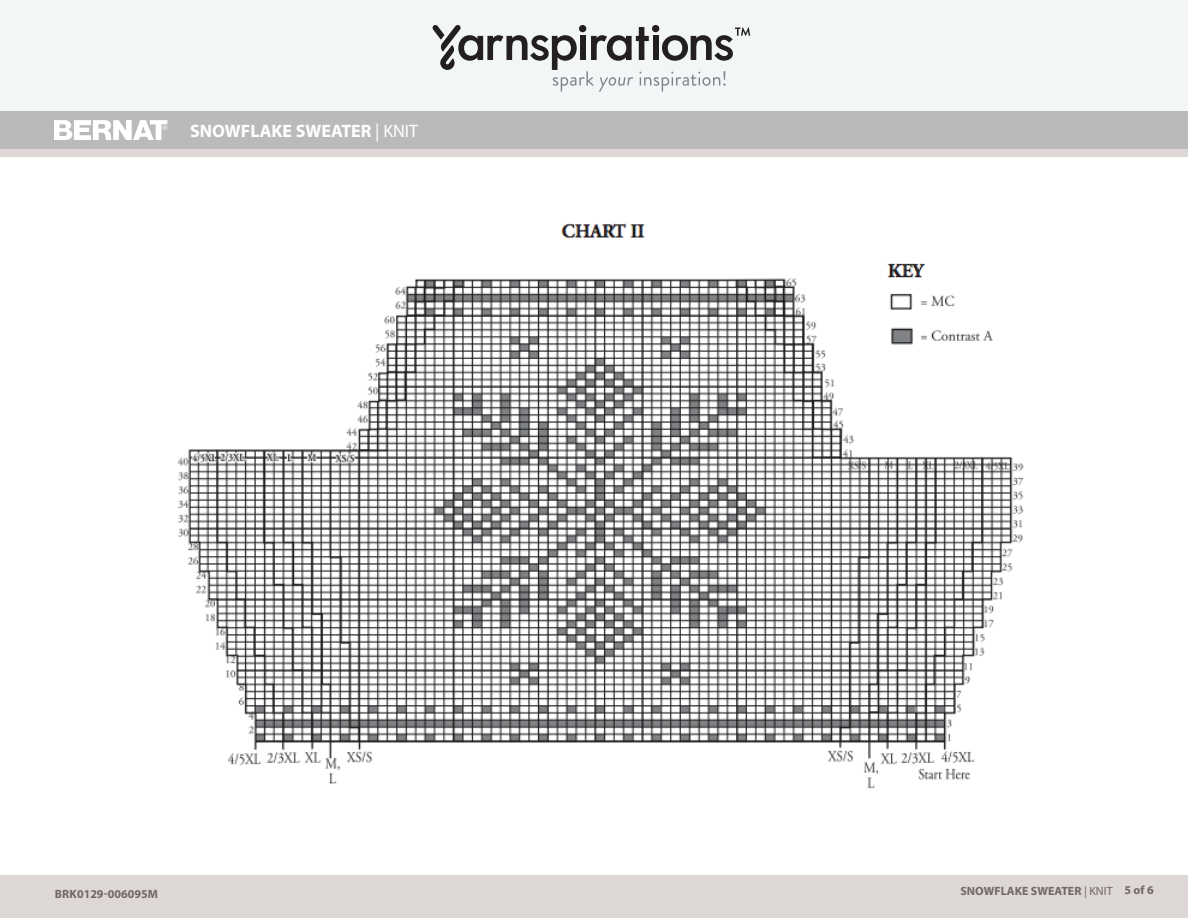
<style>
.page{position:relative;width:1188px;height:918px;background:#fff}
.page>*{position:absolute;margin:0;border:0;box-sizing:border-box;transform-origin:0 0}
.Body{font:700 18px "Myriad Pro";color:#fff}
.t1{font:700 13.5px "Myriad Pro";letter-spacing:.02em;color:#fff}
.Body-2{font:700 12px "Myriad Pro";color:#746865}
.Body-3{font:700 12px "Myriad Pro";letter-spacing:.02em;color:#746865}
.s1{font-weight:400}
</style>
<div class="page">
<div style="left:0;top:875px;width:1188px;height:43px;background:#ddd7d6"></div>
<div style="left:0;top:149px;width:1188px;height:9px;background:#ddd7d6"></div>
<div style="left:0;top:111px;width:1188px;height:38px;background:#bababa"></div>
<svg style="left:54px;top:120px;width:113px;height:20px"></svg>
<div style="left:0;top:0;width:1188px;height:111px;background:#f3f6f7"></div>
<svg style="left:433px;top:25px;width:318px;height:67px"></svg>
<div style="left:0;top:157px;width:1188px;height:717px;background:#fff"></div>
<img style="left:177px;top:223px;width:847px;height:566px">
<p class="t1" style="left:202px;top:120px;width:178px">SNOWFLAKE SWEATER <span class="s1">| KNIT</span></p>
<p class="Body" style="left:190px;top:120px;width:230px">SNOWFLAKE SWEATER <span class="s1">| KNIT</span></p>
<p class="Body-3" style="left:955px;top:883px;width:149px">SNOWFLAKE SWEATER <span class="s1">| KN</span></p>
<p class="Body-2" style="left:1126px;top:883px;width:31px">5 of 6</p>
<p class="Body-2" style="left:55px;top:886px;width:105px">BRK0129-006095M</p>
<p class="Body-2" style="left:960px;top:884px;width:154px">SNOWFLAKE SWEATER <span class="s1">| KNIT</span></p>
<p class="Body-2" style="left:1124px;top:882px;width:31px">5 of 6</p>
</div>
